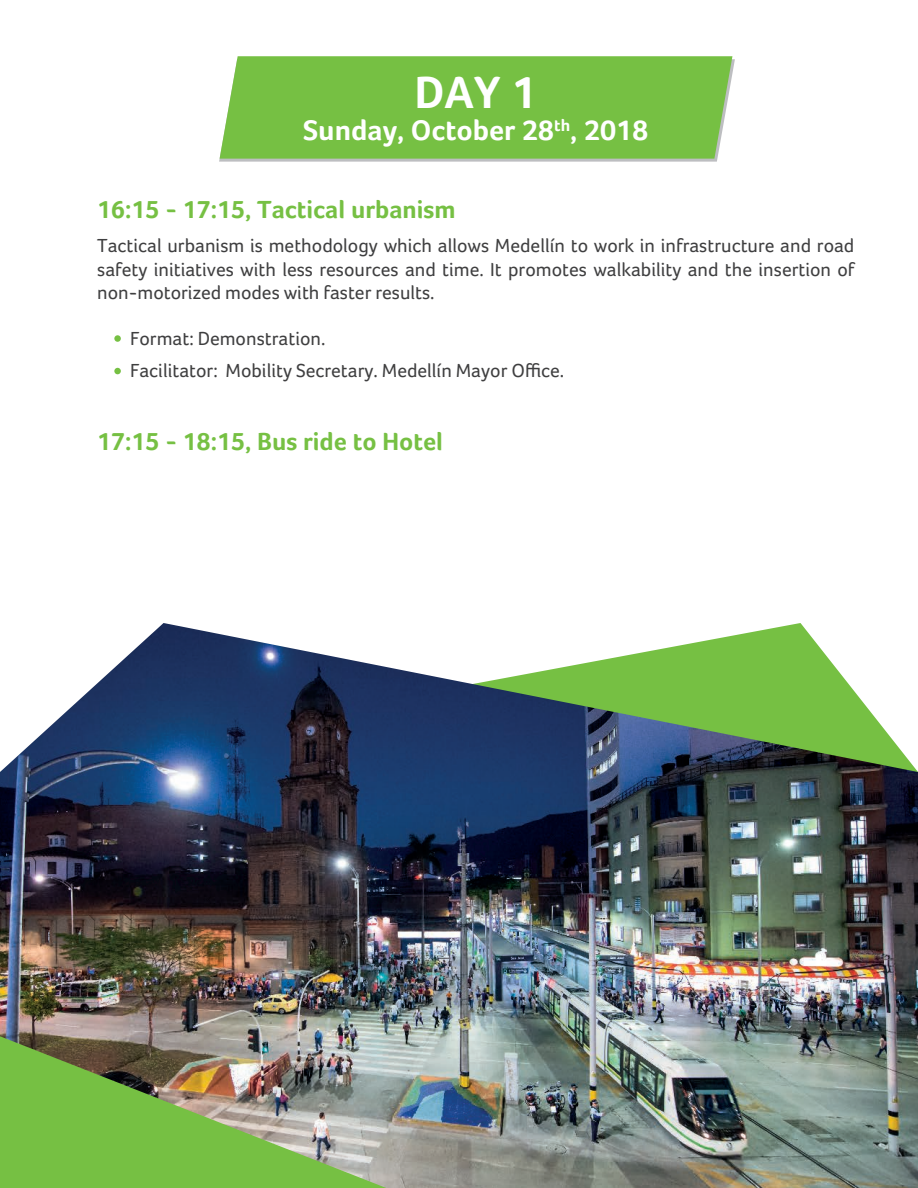
<style>
.page{position:relative;width:918px;height:1188px;background:#fff}
.page>*{position:absolute;margin:0;border:0;box-sizing:border-box;transform-origin:0 0}
.t1{font:700 46.5px "Foco";color:#fff}
.t2{font:700 29.25px "Foco";color:#fff}
.t3{font:700 25.5px "Foco";color:#76c043}
.t4{font:19.5px/23.4px "Foco";color:#3f3f40}
</style>
<div class="page">
<img style="left:0;top:623px;width:918px;height:565px">
<img style="left:0;top:1036px;width:386px;height:152px">
<svg style="left:219px;top:59px;width:516px;height:103px;fill:#bdbec1"></svg>
<div style="left:220px;top:56px;width:512px;height:103px;background:#76c043"></div>
<div style="left:114px;top:335px;width:7px;height:7px;background:#76c043;border-radius:50%"></div>
<div style="left:114px;top:368px;width:7px;height:6px;background:#76c043;border-radius:50%"></div>
<h1 class="t1" style="left:415px;top:65px;width:124px">DAY 1</h1>
<h2 class="t2" style="left:303px;top:113px;width:347px">Sunday, October 28<sup>th</sup>, 2018</h2>
<h3 class="t3" style="left:97px;top:194px;width:360px">16:15 - 17:15, Tactical urbanism</h3>
<p class="t4" style="left:97px;top:234px;width:759px;text-align:justify">Tactical urbanism is methodology which allows Medellín to work in infrastructure and road safety initiatives with less resources and time. It promotes walkability and the insertion of non-motorized modes with faster results.</p>
<p class="t4" style="left:130px;top:322px;width:436px;line-height:32.4px">Format: Demonstration.<br>Facilitator: Mobility Secretary. Medellín Mayor Office.</p>
<h3 class="t3" style="left:97px;top:426px;width:347px">17:15 - 18:15, Bus ride to Hotel</h3>
</div>
